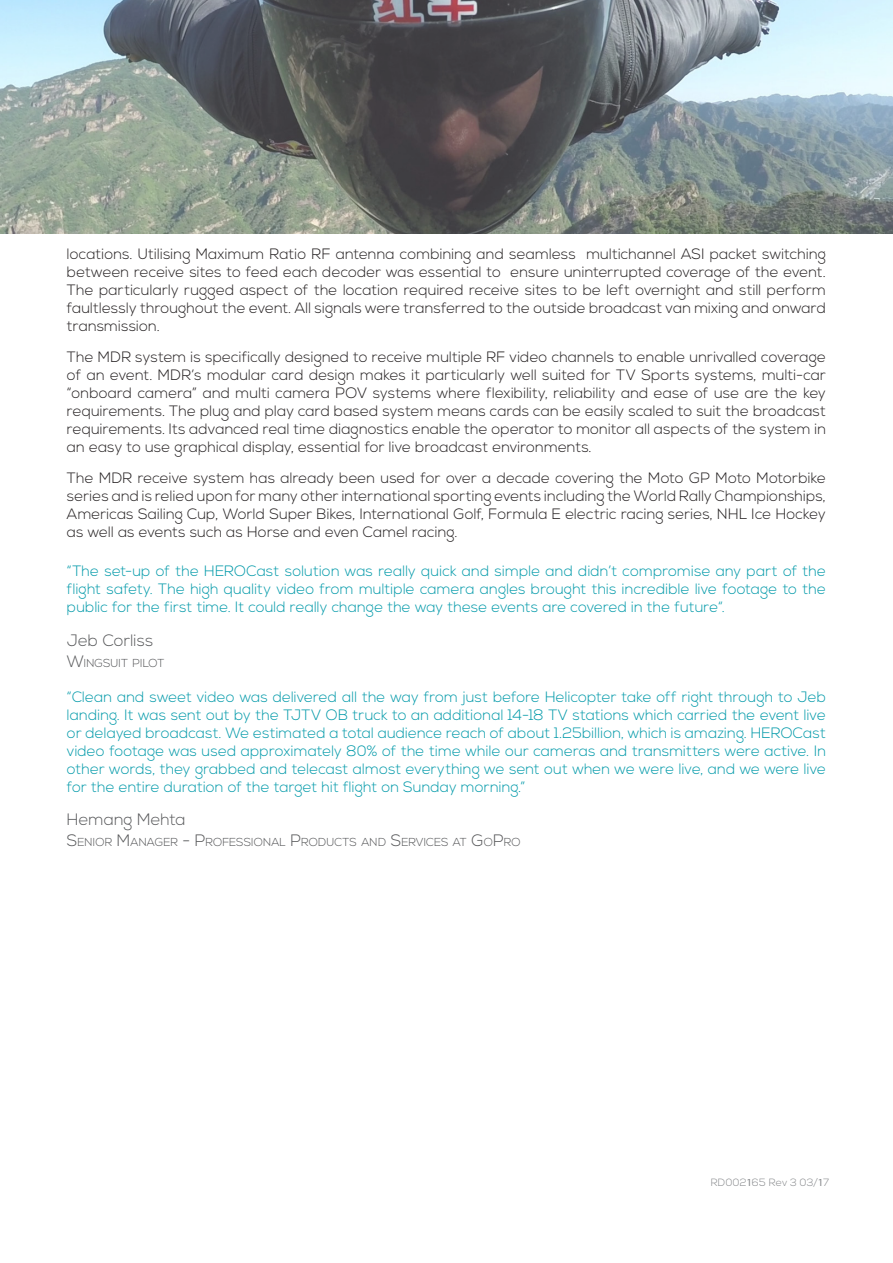
<style>
.page{position:relative;width:893px;height:1263px;background:#fff}
.page>*{position:absolute;margin:0;border:0;box-sizing:border-box;transform-origin:0 0}
.Quote_Person{font:300 16.5px "Nexa";letter-spacing:.005em;color:#57585a}
.Body_text{font:300 15px/18px "Nexa";letter-spacing:.005em;color:#231f20;text-align:justify}
.Quote_Text{font:300 15px/18px "Nexa";letter-spacing:.005em;color:#0099a9;text-align:justify}
.Quote_Role{font:300 11.55px "Nexa";letter-spacing:.01em;color:#57585a}
.t1{font:300 10.5px "Nexa";letter-spacing:.03em;color:#86888b}
.s1{font-size:16.5px}
.s2{font-family:"Myriad Pro";font-weight:400;font-size:10.8px}
</style>
<div class="page">
<img style="left:0;top:0;width:893px;height:234px">
<p class="Body_text" style="left:67px;top:245px;width:760px">locations. Utilising Maximum Ratio RF antenna combining and seamless multichannel ASI packet switching between receive sites to feed each decoder was essential to ensure uninterrupted coverage of the event.<br>The particularly rugged aspect of the location required receive sites to be left overnight and still perform faultlessly throughout the event. All signals were transferred to the outside broadcast van mixing and onward transmission.</p>
<p class="Body_text" style="left:67px;top:348px;width:761px">The MDR system is specifically designed to receive multiple RF video channels to enable unrivalled coverage of an event. MDR’s modular card design makes it particularly well suited for TV Sports systems, multi-car “onboard camera” and multi camera POV systems where flexibility, reliability and ease of use are the key requirements. The plug and play card based system means cards can be easily scaled to suit the broadcast requirements. Its advanced real time diagnostics enable the operator to monitor all aspects of the system in an easy to use graphical display, essential for live broadcast environments.</p>
<p class="Body_text" style="left:67px;top:469px;width:760px">The MDR receive system has already been used for over a decade covering the Moto GP Moto Motorbike series and is relied upon for many other international sporting events including the World Rally Championships, Americas Sailing Cup, World Super Bikes, International Golf, Formula E electric racing series, NHL Ice Hockey as well as events such as Horse and even Camel racing.</p>
<p class="Quote_Text" style="left:67px;top:562px;width:761px">“The set-up of the HEROCast solution was really quick and simple and didn’t compromise any part of the flight safety. The high quality video from multiple camera angles brought this incredible live footage to the public for the first time. It could really change the way these events are covered in the future“.</p>
<p class="Quote_Person" style="left:67px;top:630px;width:88px">Jeb Corliss</p>
<p class="Quote_Role" style="left:67px;top:656px;width:99px"><span class="s1">W</span>INGSUIT PILOT</p>
<p class="Quote_Text" style="left:67px;top:688px;width:761px">“Clean and sweet video was delivered all the way from just before Helicopter take off right through to Jeb landing. It was sent out by the TJTV OB truck to an additional 14-18 TV stations which carried the event live or delayed broadcast. We estimated a total audience reach of about 1.25billion, which is amazing. HEROCast video footage was used approximately 80% of the time while our cameras and transmitters were active. In other words, they grabbed and telecast almost everything we sent out when we were live, and we were live for the entire duration of the target hit flight on Sunday morning.”</p>
<p class="Quote_Person" style="left:67px;top:810px;width:120px">Hemang Mehta</p>
<p class="Quote_Role" style="left:67px;top:836px;width:455px"><span class="s1">S</span>ENIOR <span class="s1">M</span>ANAGER <span class="s1">- P</span>ROFESSIONAL <span class="s1">P</span>RODUCTS AND <span class="s1">S</span>ERVICES AT <span class="s1">G</span>O<span class="s1">P</span>RO</p>
<p class="t1" style="left:711px;top:1176px;width:120px">RD002<span class="s2">1</span>65 Rev 3 03/<span class="s2">1</span>7</p>
</div>
